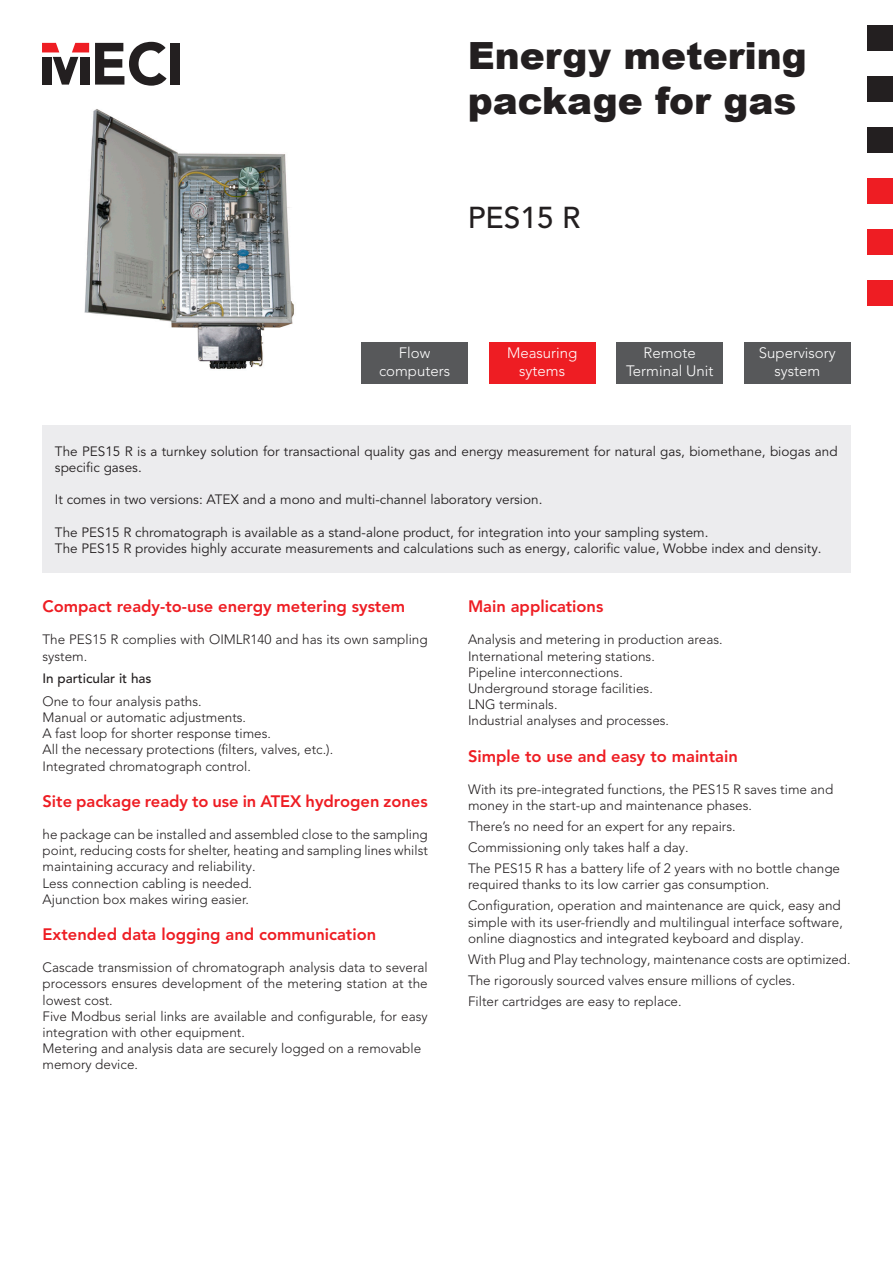
<style>
.page{position:relative;width:893px;height:1263px;background:#fff}
.page>*{position:absolute;margin:0;border:0;box-sizing:border-box;transform-origin:0 0}
.Grand_titre{font:900 37.5px/45px "Arial";color:#231f20}
.Sous_grand_titre{font:500 30px "Avenir LT Pro";color:#231f20}
.Para_rectange{font:800 16.5px "Avenir LT Pro";color:#ee1d23}
.t1{font:300 15px "Avenir LT Pro";color:#fff}
.Para_rectange-2{font:300 13.5px/16.2px "Avenir LT Pro";color:#231f20}
.Entete{font:13.5px/16.2px "Avenir LT Pro";color:#231f20}
.Para_rectange-3{font:500 13.5px "Avenir LT Pro";color:#231f20}
</style>
<div class="page">
<div style="left:42px;top:425px;width:808px;height:148px;background:#ececee"></div>
<div style="left:361px;top:342px;width:107px;height:42px;background:#57585a"></div>
<div style="left:489px;top:342px;width:106px;height:42px;background:#ee1d23"></div>
<div style="left:617px;top:342px;width:106px;height:42px;background:#57585a"></div>
<div style="left:744px;top:342px;width:106px;height:42px;background:#57585a"></div>
<svg style="left:42px;top:43px;width:47px;height:42px"></svg>
<div style="left:80px;top:57px;width:9px;height:28px;background:#231f20"></div>
<svg style="left:95px;top:42px;width:72px;height:44px"></svg>
<div style="left:171px;top:43px;width:9px;height:42px;background:#231f20"></div>
<div style="left:867px;top:26px;width:26px;height:25px;background:#231f20"></div>
<div style="left:867px;top:77px;width:26px;height:25px;background:#231f20"></div>
<div style="left:867px;top:128px;width:26px;height:25px;background:#231f20"></div>
<div style="left:867px;top:179px;width:26px;height:25px;background:#ee1d23"></div>
<div style="left:867px;top:230px;width:26px;height:25px;background:#ee1d23"></div>
<div style="left:867px;top:281px;width:26px;height:25px;background:#ee1d23"></div>
<img style="left:84px;top:109px;width:210px;height:260px">
<p class="Grand_titre" style="left:468px;top:32px;width:341px">Energy metering package for gas</p>
<p class="Sous_grand_titre" style="left:468px;top:200px;width:114px">PES15 R</p>
<p class="t1" style="left:399px;top:344px;width:33px">Flow</p>
<p class="t1" style="left:379px;top:362px;width:73px">computers</p>
<p class="t1" style="left:507px;top:344px;width:72px">Measuring</p>
<p class="t1" style="left:519px;top:362px;width:47px">sytems</p>
<p class="t1" style="left:644px;top:344px;width:54px">Remote</p>
<p class="t1" style="left:626px;top:362px;width:89px">Terminal Unit</p>
<p class="t1" style="left:759px;top:344px;width:78px">Supervisory</p>
<p class="t1" style="left:774px;top:362px;width:47px">system</p>
<p class="Entete" style="left:55px;top:443px;width:784px">The PES15 R is a turnkey solution for transactional quality gas and energy measurement for natural gas, biomethane, biogas and specific gases.</p>
<p class="Entete" style="left:55px;top:492px;width:489px">It comes in two versions: ATEX and a mono and multi-channel laboratory version.</p>
<p class="Entete" style="left:55px;top:524px;width:655px">The PES15 R chromatograph is available as a stand-alone product, for integration into your sampling system.</p>
<p class="Entete" style="left:55px;top:540px;width:768px">The PES15 R provides highly accurate measurements and calculations such as energy, calorific value, Wobbe index and density.</p>
<p class="Para_rectange" style="left:43px;top:596px;width:364px">Compact ready-to-use energy metering system</p>
<p class="Para_rectange-2" style="left:43px;top:632px;width:387px">The PES15 R complies with OIMLR140 and has its own sampling system.</p>
<p class="Para_rectange-3" style="left:43px;top:670px;width:111px">In particular it has</p>
<p class="Para_rectange-2" style="left:43px;top:693px;width:161px">One to four analysis paths.</p>
<p class="Para_rectange-2" style="left:43px;top:709px;width:205px">Manual or automatic adjustments.</p>
<p class="Para_rectange-2" style="left:43px;top:725px;width:230px">A fast loop for shorter response times.</p>
<p class="Para_rectange-2" style="left:43px;top:741px;width:292px">All the necessary protections (filters, valves, etc.).</p>
<p class="Para_rectange-2" style="left:43px;top:758px;width:210px">Integrated chromatograph control.</p>
<p class="Para_rectange" style="left:43px;top:791px;width:387px">Site package ready to use in ATEX hydrogen zones</p>
<p class="Para_rectange-2" style="left:43px;top:826px;width:387px;text-align:justify">he package can be installed and assembled close to the sampling point, reducing costs for shelter, heating and sampling lines whilst maintaining accuracy and reliability.</p>
<p class="Para_rectange-2" style="left:43px;top:875px;width:211px">Less connection cabling is needed.</p>
<p class="Para_rectange-2" style="left:43px;top:891px;width:208px">Ajunction box makes wiring easier.</p>
<p class="Para_rectange" style="left:43px;top:924px;width:335px">Extended data logging and communication</p>
<p class="Para_rectange-2" style="left:43px;top:959px;width:387px;text-align:justify">Cascade transmission of chromatograph analysis data to several processors ensures development of the metering station at the lowest cost.</p>
<p class="Para_rectange-2" style="left:43px;top:1008px;width:387px">Five Modbus serial links are available and configurable, for easy integration with other equipment.</p>
<p class="Para_rectange-2" style="left:43px;top:1040px;width:380px">Metering and analysis data are securely logged on a removable</p>
<p class="Para_rectange-2" style="left:43px;top:1056px;width:97px">memory device.</p>
<p class="Para_rectange" style="left:468px;top:596px;width:137px">Main applications</p>
<p class="Para_rectange-2" style="left:468px;top:632px;width:256px">Analysis and metering in production areas.</p>
<p class="Para_rectange-2" style="left:468px;top:648px;width:188px">International metering stations.</p>
<p class="Para_rectange-2" style="left:468px;top:664px;width:156px">Pipeline interconnections.</p>
<p class="Para_rectange-2" style="left:468px;top:680px;width:186px">Underground storage facilities.</p>
<p class="Para_rectange-2" style="left:468px;top:696px;width:91px">LNG terminals.</p>
<p class="Para_rectange-2" style="left:468px;top:713px;width:203px">Industrial analyses and processes.</p>
<p class="Para_rectange" style="left:468px;top:746px;width:271px">Simple to use and easy to maintain</p>
<p class="Para_rectange-2" style="left:468px;top:781px;width:367px">With its pre-integrated functions, the PES15 R saves time and</p>
<p class="Para_rectange-2" style="left:468px;top:797px;width:285px">money in the start-up and maintenance phases.</p>
<p class="Para_rectange-2" style="left:468px;top:818px;width:269px">There’s no need for an expert for any repairs.</p>
<p class="Para_rectange-2" style="left:468px;top:839px;width:222px">Commissioning only takes half a day.</p>
<p class="Para_rectange-2" style="left:468px;top:860px;width:374px">The PES15 R has a battery life of 2 years with no bottle change</p>
<p class="Para_rectange-2" style="left:468px;top:876px;width:303px">required thanks to its low carrier gas consumption.</p>
<p class="Para_rectange-2" style="left:468px;top:897px;width:374px">Configuration, operation and maintenance are quick, easy and</p>
<p class="Para_rectange-2" style="left:468px;top:914px;width:376px">simple with its user-friendly and multilingual interface software,</p>
<p class="Para_rectange-2" style="left:468px;top:930px;width:337px">online diagnostics and integrated keyboard and display.</p>
<p class="Para_rectange-2" style="left:468px;top:951px;width:384px">With Plug and Play technology, maintenance costs are optimized.</p>
<p class="Para_rectange-2" style="left:468px;top:972px;width:329px">The rigorously sourced valves ensure millions of cycles.</p>
<p class="Para_rectange-2" style="left:468px;top:993px;width:215px">Filter cartridges are easy to replace.</p>
</div>
